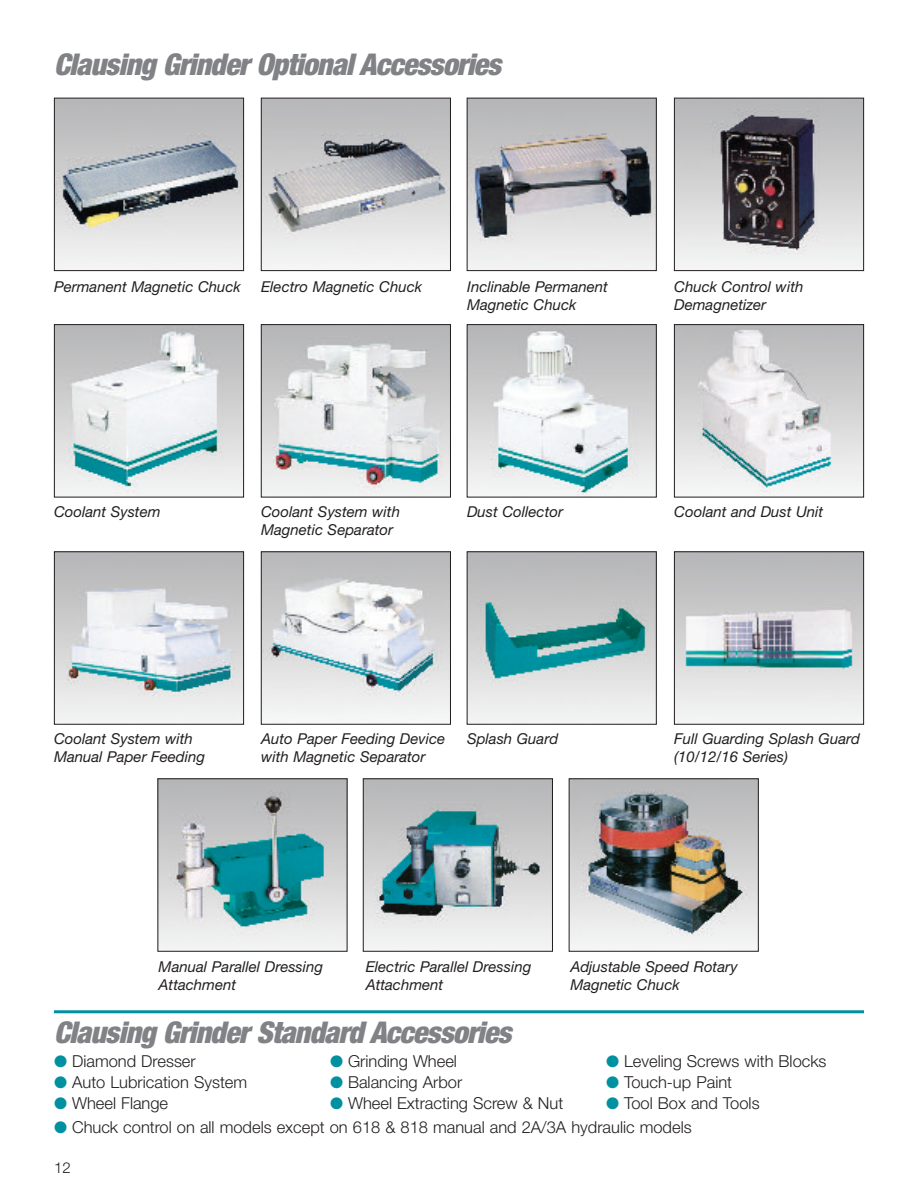
<style>
.page{position:relative;width:918px;height:1188px;background:#fff}
.page>*{position:absolute;margin:0;border:0;box-sizing:border-box;transform-origin:0 0}
.t1{font:italic 900 condensed 30px "Helvetica Neue";letter-spacing:-.025em;color:#808285}
.t2{font:300 16.5px "Helvetica Neue";color:#231f20}
.t3{font:italic 15px/18px "Helvetica Neue";color:#231f20}
.t4{font:300 15px "Helvetica Neue";color:#231f20}
.s1{color:#0091a1}
</style>
<div class="page">
<img style="left:56px;top:100px;width:186px;height:169px">
<div style="left:54px;top:98px;width:190px;height:173px;border:1px solid #231f20"></div>
<img style="left:676px;top:100px;width:186px;height:169px">
<div style="left:674px;top:98px;width:190px;height:173px;border:1px solid #231f20"></div>
<img style="left:263px;top:100px;width:186px;height:169px">
<div style="left:261px;top:98px;width:190px;height:173px;border:1px solid #231f20"></div>
<img style="left:469px;top:100px;width:186px;height:169px">
<div style="left:467px;top:98px;width:190px;height:173px;border:1px solid #231f20"></div>
<img style="left:56px;top:326px;width:186px;height:169px">
<div style="left:54px;top:324px;width:190px;height:173px;border:1px solid #231f20"></div>
<img style="left:676px;top:326px;width:186px;height:168px">
<div style="left:674px;top:324px;width:190px;height:173px;border:1px solid #231f20"></div>
<img style="left:263px;top:326px;width:186px;height:169px">
<div style="left:261px;top:324px;width:190px;height:173px;border:1px solid #231f20"></div>
<img style="left:469px;top:326px;width:186px;height:169px">
<div style="left:467px;top:324px;width:190px;height:173px;border:1px solid #231f20"></div>
<img style="left:56px;top:553px;width:186px;height:170px">
<div style="left:54px;top:551px;width:190px;height:174px;border:1px solid #231f20"></div>
<img style="left:676px;top:553px;width:186px;height:170px">
<div style="left:674px;top:551px;width:190px;height:174px;border:1px solid #231f20"></div>
<img style="left:263px;top:553px;width:186px;height:165px">
<div style="left:261px;top:551px;width:190px;height:174px;border:1px solid #231f20"></div>
<img style="left:469px;top:553px;width:186px;height:170px">
<div style="left:467px;top:551px;width:190px;height:174px;border:1px solid #231f20"></div>
<img style="left:160px;top:780px;width:185px;height:170px">
<div style="left:158px;top:778px;width:189px;height:174px;border:1px solid #231f20"></div>
<img style="left:365px;top:780px;width:186px;height:170px">
<div style="left:363px;top:778px;width:190px;height:174px;border:1px solid #231f20"></div>
<img style="left:571px;top:780px;width:186px;height:170px">
<div style="left:569px;top:778px;width:190px;height:174px;border:1px solid #231f20"></div>
<hr style="left:54px;top:1010px;width:810px;height:3px;background:#0091a1">
<h1 class="t1" style="left:54px;top:54px;width:449px">Clausing Grinder Optional Accessories</h1>
<p class="t3" style="left:54px;top:279px;width:188px">Permanent Magnetic Chuck</p>
<p class="t3" style="left:261px;top:279px;width:162px">Electro Magnetic Chuck</p>
<p class="t3" style="left:467px;top:279px;width:142px">Inclinable Permanent<br>Magnetic Chuck</p>
<p class="t3" style="left:674px;top:279px;width:131px">Chuck Control with<br>Demagnetizer</p>
<p class="t3" style="left:54px;top:504px;width:108px">Coolant System</p>
<p class="t3" style="left:261px;top:504px;width:140px">Coolant System with<br>Magnetic Separator</p>
<p class="t3" style="left:467px;top:504px;width:97px">Dust Collector</p>
<p class="t3" style="left:674px;top:504px;width:151px">Coolant and Dust Unit</p>
<p class="t3" style="left:54px;top:731px;width:153px">Coolant System with<br>Manual Paper Feeding</p>
<p class="t3" style="left:261px;top:731px;width:186px">Auto Paper Feeding Device with Magnetic Separator</p>
<p class="t3" style="left:467px;top:731px;width:93px">Splash Guard</p>
<p class="t3" style="left:674px;top:731px;width:187px">Full Guarding Splash Guard (10/12/16 Series)</p>
<p class="t3" style="left:159px;top:960px;width:166px">Manual Parallel Dressing<br>Attachment</p>
<p class="t3" style="left:366px;top:960px;width:167px">Electric Parallel Dressing<br>Attachment</p>
<p class="t3" style="left:570px;top:960px;width:169px">Adjustable Speed Rotary<br>Magnetic Chuck</p>
<h1 class="t1" style="left:54px;top:1021px;width:459px">Clausing Grinder Standard Accessories</h1>
<p class="t2" style="left:54px;top:1051px;width:143px"><span class="s1">●</span> Diamond Dresser</p>
<p class="t2" style="left:54px;top:1072px;width:195px"><span class="s1">●</span> Auto Lubrication System</p>
<p class="t2" style="left:54px;top:1093px;width:116px"><span class="s1">●</span> Wheel Flange</p>
<p class="t2" style="left:606px;top:1051px;width:222px"><span class="s1">●</span> Leveling Screws with Blocks</p>
<p class="t2" style="left:606px;top:1072px;width:128px"><span class="s1">●</span> Touch-up Paint</p>
<p class="t2" style="left:606px;top:1093px;width:155px"><span class="s1">●</span> Tool Box and Tools</p>
<p class="t2" style="left:54px;top:1117px;width:639px"><span class="s1">●</span> Chuck control on all models except on 618 &amp; 818 manual and 2A/3A hydraulic models</p>
<p class="t2" style="left:330px;top:1051px;width:129px"><span class="s1">●</span> Grinding Wheel</p>
<p class="t2" style="left:330px;top:1072px;width:134px"><span class="s1">●</span> Balancing Arbor</p>
<p class="t2" style="left:330px;top:1093px;width:235px"><span class="s1">●</span> Wheel Extracting Screw &amp; Nut</p>
<p class="t4" style="left:54px;top:1159px;width:18px">12</p>
</div>
